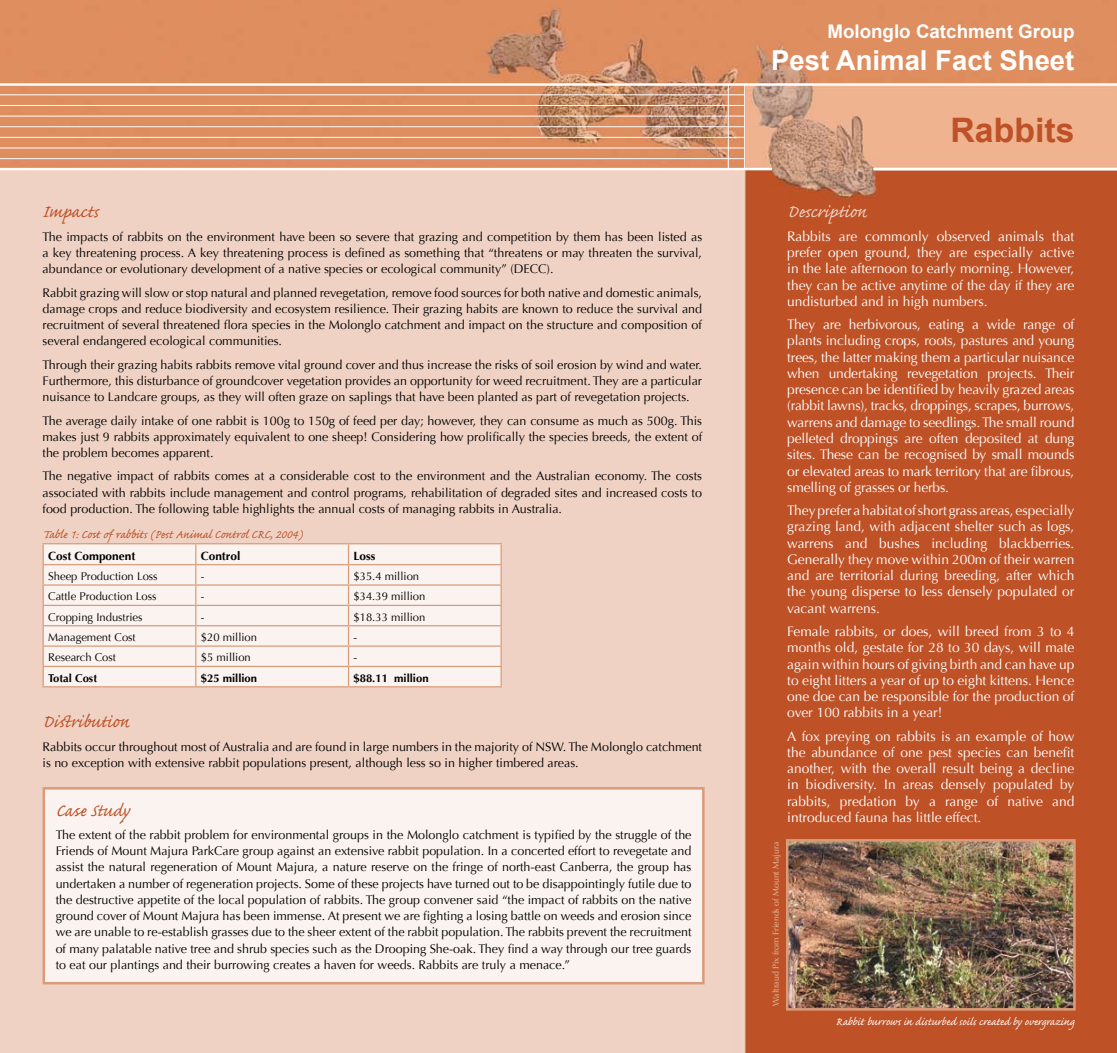
<style>
.page{position:relative;width:1117px;height:1053px;background:#fff}
.page>*{position:absolute;margin:0;border:0;box-sizing:border-box;transform-origin:0 0}
.t1{font:700 33.75px "Arial";color:#be5127}
.t2{font:700 27.5px "Arial";color:#fff}
.t3{font:22.5px "Caflisch Script Pro";color:#be5127}
.t4{font:22.5px "Caflisch Script Pro";color:#ecd1c0}
.t5{font:700 18.75px "Arial";color:#fff}
.t6{font:15px "Caflisch Script Pro";color:#be5127}
.t7{font:13.75px/16.2px "Optima";color:#fff;text-align:justify}
.t8{font:13.75px "Caflisch Script Pro";letter-spacing:-.005em;color:#fff}
.t9{font:12.5px/16.2px "Optima";color:#000;text-align:justify}
.t10{font:700 11.88px "Optima";color:#000}
.t11{font:11.25px "Optima";color:#000}
.t12{font:700 11.25px "Optima";color:#000}
.t13{font:8.75px "Optima";color:#e5bfa7}
</style>
<div class="page">
<img style="left:0;top:0;width:1116px;height:1052px">
<div style="left:44px;top:544px;width:456px;height:142px;background:#faf3ef"></div>
<hr style="left:43px;top:543px;width:153px;height:1px;background:#d99c7b">
<hr style="left:196px;top:543px;width:152px;height:1px;background:#d99c7b">
<hr style="left:348px;top:543px;width:153px;height:1px;background:#d99c7b">
<hr style="left:43px;top:564px;width:153px;height:1px;background:#d99c7b">
<hr style="left:196px;top:564px;width:152px;height:1px;background:#d99c7b">
<hr style="left:348px;top:564px;width:153px;height:1px;background:#d99c7b">
<hr style="left:43px;top:584px;width:153px;height:1px;background:#d99c7b">
<hr style="left:196px;top:584px;width:152px;height:1px;background:#d99c7b">
<hr style="left:348px;top:584px;width:153px;height:1px;background:#d99c7b">
<hr style="left:43px;top:604px;width:153px;height:2px;background:#d99c7b">
<hr style="left:196px;top:604px;width:152px;height:2px;background:#d99c7b">
<hr style="left:348px;top:604px;width:153px;height:2px;background:#d99c7b">
<hr style="left:43px;top:625px;width:153px;height:1px;background:#d99c7b">
<hr style="left:196px;top:625px;width:152px;height:1px;background:#d99c7b">
<hr style="left:348px;top:625px;width:153px;height:1px;background:#d99c7b">
<hr style="left:43px;top:645px;width:153px;height:1px;background:#d99c7b">
<hr style="left:196px;top:645px;width:152px;height:1px;background:#d99c7b">
<hr style="left:348px;top:645px;width:153px;height:1px;background:#d99c7b">
<hr style="left:43px;top:665px;width:153px;height:2px;background:#d99c7b">
<svg style="left:43px;top:544px;width:1px;height:142px"></svg>
<hr style="left:196px;top:665px;width:152px;height:2px;background:#d99c7b">
<svg style="left:195px;top:544px;width:1px;height:142px"></svg>
<hr style="left:348px;top:665px;width:153px;height:2px;background:#d99c7b">
<svg style="left:348px;top:544px;width:1px;height:142px"></svg>
<svg style="left:500px;top:544px;width:1px;height:142px"></svg>
<hr style="left:43px;top:686px;width:153px;height:1px;background:#d99c7b">
<hr style="left:196px;top:686px;width:152px;height:1px;background:#d99c7b">
<hr style="left:348px;top:686px;width:153px;height:1px;background:#d99c7b">
<div style="left:44px;top:788px;width:659px;height:195px;background:#faf3ef"></div>
<div style="left:43px;top:787px;width:661px;height:197px;border:2px solid #d99c7b"></div>
<img style="left:788px;top:842px;width:284px;height:165px">
<div style="left:785px;top:839px;width:290px;height:171px;border:2px solid #d99c7b"></div>
<hr style="left:744px;top:84px;width:1px;height:84px;background:#fff">
<hr style="left:0;top:168px;width:771px;height:2px;background:#fff">
<hr style="left:0;top:158px;width:744px;height:1px;background:#fff">
<hr style="left:0;top:147px;width:744px;height:1px;background:#fff">
<hr style="left:0;top:137px;width:744px;height:1px;background:#fff">
<hr style="left:0;top:126px;width:744px;height:1px;background:#fff">
<hr style="left:0;top:116px;width:744px;height:1px;background:#fff">
<hr style="left:0;top:105px;width:744px;height:1px;background:#fff">
<hr style="left:0;top:94px;width:744px;height:1px;background:#fff">
<hr style="left:0;top:83px;width:1116px;height:3px;background:#fff">
<hr style="left:727px;top:84px;width:1px;height:85px;background:#fff">
<hr style="left:873px;top:168px;width:243px;height:2px;background:#fff">
<h3 class="t3" style="left:43px;top:200px;width:58px">Impacts</h3>
<p class="t9" style="left:43px;top:228px;width:661px">The impacts of rabbits on the environment have been so severe that grazing and competition by them has been listed as a key threatening process. A key threatening process is defined as something that “threatens or may threaten the survival, abundance or evolutionary development of a native species or ecological community” (DECC).</p>
<p class="t9" style="left:43px;top:284px;width:661px">Rabbit grazing will slow or stop natural and planned revegetation, remove food sources for both native and domestic animals, damage crops and reduce biodiversity and ecosystem resilience. Their grazing habits are known to reduce the survival and recruitment of several threatened flora species in the Molonglo catchment and impact on the structure and composition of several endangered ecological communities.</p>
<p class="t9" style="left:43px;top:356px;width:661px">Through their grazing habits rabbits remove vital ground cover and thus increase the risks of soil erosion by wind and water.<br>Furthermore, this disturbance of groundcover vegetation provides an opportunity for weed recruitment. They are a particular nuisance to Landcare groups, as they will often graze on saplings that have been planted as part of revegetation projects.</p>
<p class="t9" style="left:43px;top:412px;width:661px">The average daily intake of one rabbit is 100g to 150g of feed per day; however, they can consume as much as 500g. This makes just 9 rabbits approximately equivalent to one sheep! Considering how prolifically the species breeds, the extent of the problem becomes apparent.</p>
<p class="t9" style="left:43px;top:468px;width:661px">The negative impact of rabbits comes at a considerable cost to the environment and the Australian economy. The costs associated with rabbits include management and control programs, rehabilitation of degraded sites and increased costs to food production. The following table highlights the annual costs of managing rabbits in Australia.</p>
<p class="t6" style="left:43px;top:526px;width:261px">Table 1: Cost of rabbits (Pest Animal Control CRC, 2004)</p>
<p class="t10" style="left:48px;top:548px;width:89px">Cost Component</p>
<p class="t10" style="left:201px;top:548px;width:41px">Control</p>
<p class="t10" style="left:353px;top:548px;width:23px">Loss</p>
<p class="t11" style="left:48px;top:569px;width:111px">Sheep Production Loss</p>
<p class="t11" style="left:201px;top:569px;width:5px">-</p>
<p class="t11" style="left:353px;top:569px;width:67px">$35.4 million</p>
<p class="t11" style="left:48px;top:590px;width:110px">Cattle Production Loss</p>
<p class="t11" style="left:201px;top:590px;width:5px">-</p>
<p class="t11" style="left:353px;top:590px;width:73px">$34.39 million</p>
<p class="t11" style="left:48px;top:610px;width:96px">Cropping Industries</p>
<p class="t11" style="left:201px;top:610px;width:5px">-</p>
<p class="t11" style="left:353px;top:610px;width:73px">$18.33 million</p>
<p class="t11" style="left:48px;top:630px;width:89px">Management Cost</p>
<p class="t11" style="left:201px;top:630px;width:58px">$20 million</p>
<p class="t11" style="left:353px;top:630px;width:5px">-</p>
<p class="t11" style="left:48px;top:651px;width:69px">Research Cost</p>
<p class="t11" style="left:201px;top:651px;width:52px">$5 million</p>
<p class="t11" style="left:353px;top:651px;width:5px">-</p>
<p class="t12" style="left:48px;top:671px;width:50px">Total Cost</p>
<p class="t12" style="left:201px;top:671px;width:58px">$25 million</p>
<p class="t12" style="left:353px;top:671px;width:77px">$88.11 million</p>
<h3 class="t3" style="left:43px;top:710px;width:89px">Distribution</h3>
<p class="t9" style="left:43px;top:738px;width:661px">Rabbits occur throughout most of Australia and are found in large numbers in the majority of NSW. The Molonglo catchment is no exception with extensive rabbit populations present, although less so in higher timbered areas.</p>
<h3 class="t3" style="left:56px;top:798px;width:75px">Case Study</h3>
<p class="t9" style="left:56px;top:826px;width:637px">The extent of the rabbit problem for environmental groups in the Molonglo catchment is typified by the struggle of the Friends of Mount Majura ParkCare group against an extensive rabbit population. In a concerted effort to revegetate and assist the natural regeneration of Mount Majura, a nature reserve on the fringe of north-east Canberra, the group has undertaken a number of regeneration projects. Some of these projects have turned out to be disappointingly futile due to the destructive appetite of the local population of rabbits. The group convener said “the impact of rabbits on the native ground cover of Mount Majura has been immense. At present we are fighting a losing battle on weeds and erosion since we are unable to re-establish grasses due to the sheer extent of the rabbit population. The rabbits prevent the recruitment of many palatable native tree and shrub species such as the Drooping She-oak. They find a way through our tree guards to eat our plantings and their burrowing creates a haven for weeds. Rabbits are truly a menace.”</p>
<h3 class="t5" style="left:827px;top:19px;width:248px">Molonglo Catchment Group</h3>
<h2 class="t2" style="left:771px;top:42px;width:305px">Pest Animal Fact Sheet</h2>
<h1 class="t1" style="left:950px;top:108px;width:125px">Rabbits</h1>
<h3 class="t4" style="left:787px;top:200px;width:81px">Description</h3>
<p class="t7" style="left:787px;top:228px;width:289px">Rabbits are commonly observed animals that prefer open ground, they are especially active in the late afternoon to early morning. However, they can be active anytime of the day if they are undisturbed and in high numbers.</p>
<p class="t7" style="left:787px;top:316px;width:289px">They are herbivorous, eating a wide range of plants including crops, roots, pastures and young trees, the latter making them a particular nuisance when undertaking revegetation projects. Their presence can be identified by heavily grazed areas (rabbit lawns), tracks, droppings, scrapes, burrows, warrens and damage to seedlings. The small round pelleted droppings are often deposited at dung sites. These can be recognised by small mounds or elevated areas to mark territory that are fibrous, smelling of grasses or herbs.</p>
<p class="t7" style="left:787px;top:502px;width:289px">They prefer a habitat of short grass areas, especially grazing land, with adjacent shelter such as logs, warrens and bushes including blackberries.<br>Generally they move within 200m of their warren and are territorial during breeding, after which the young disperse to less densely populated or vacant warrens.</p>
<p class="t7" style="left:787px;top:623px;width:289px">Female rabbits, or does, will breed from 3 to 4 months old, gestate for 28 to 30 days, will mate again within hours of giving birth and can have up to eight litters a year of up to eight kittens. Hence one doe can be responsible for the production of over 100 rabbits in a year!</p>
<p class="t7" style="left:787px;top:728px;width:289px">A fox preying on rabbits is an example of how the abundance of one pest species can benefit another, with the overall result being a decline in biodiversity. In areas densely populated by rabbits, predation by a range of native and introduced fauna has little effect.</p>
<p class="t13" style="left:770px;top:1006px;width:165px;rotate:-90deg">Waltraud Pix from Friends of Mount Majura</p>
<p class="t8" style="left:835px;top:1014px;width:240px">Rabbit burrows in disturbed soils created by overgrazing</p>
</div>
